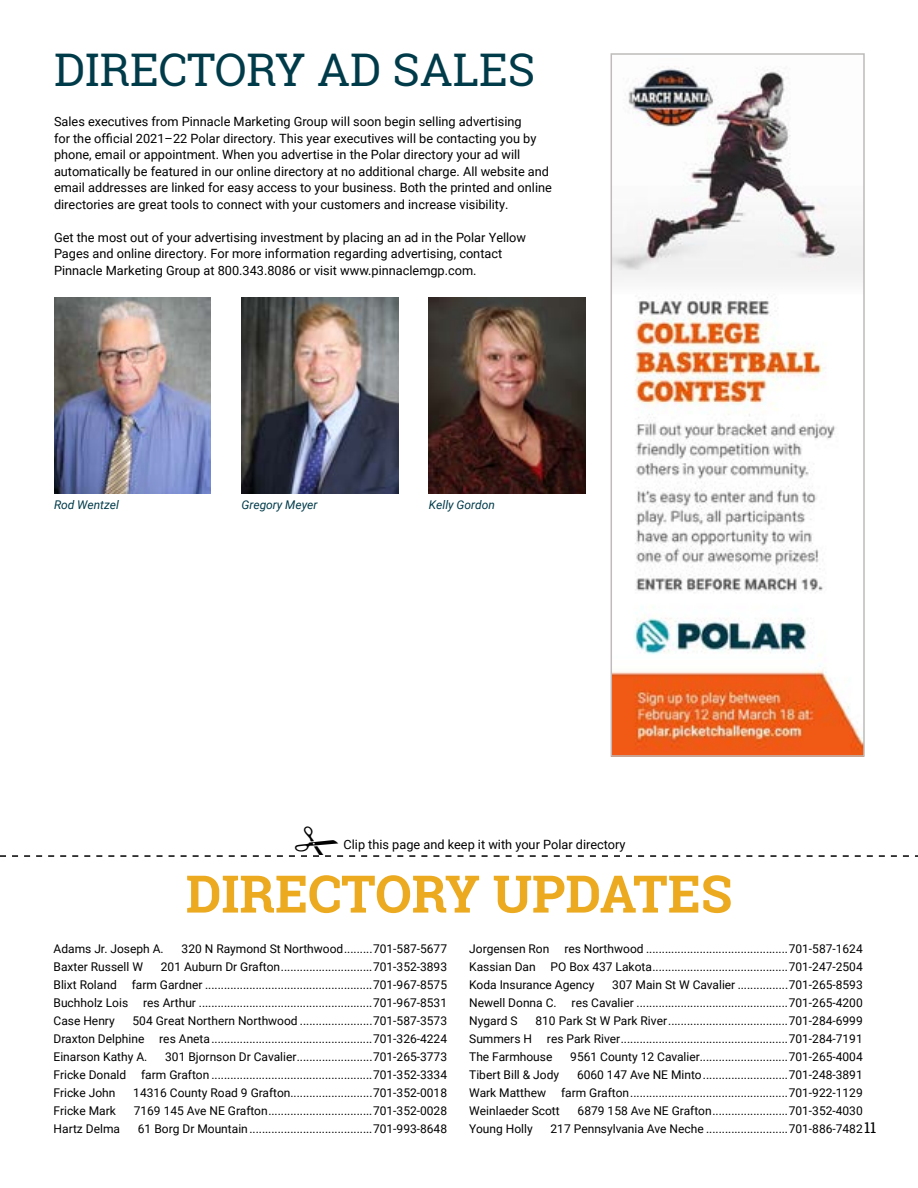
<style>
.page{position:relative;width:918px;height:1188px;background:#fff}
.page>*{position:absolute;margin:0;border:0;box-sizing:border-box;transform-origin:0 0}
.t1{font:700 51.75px "Roboto Slab";color:#ecaa21}
.t2{font:45px "Roboto Slab";color:#003b4a}
.t3{font:15px "Roboto Slab";color:#000}
.t4{font:12.75px/16.5px "Roboto";color:#000}
.t5{font:12px/18px "Roboto";color:#000;text-align:justify}
.t6{font:italic 12px "Roboto";color:#003b4a}
</style>
<div class="page">
<img style="left:54px;top:297px;width:157px;height:197px">
<img style="left:241px;top:297px;width:157px;height:197px">
<img style="left:429px;top:297px;width:156px;height:197px">
<img style="left:614px;top:66px;width:248px;height:688px">
<div style="left:611px;top:53px;width:254px;height:704px;border:2px solid #bebbba"></div>
<svg style="left:0;top:855px;width:918px;height:2px"></svg>
<h2 class="t2" style="left:54px;top:39px;width:483px">DIRECTORY AD SALES</h2>
<p class="t4" style="left:54px;top:113px;width:499px">Sales executives from Pinnacle Marketing Group will soon begin selling advertising<br>for the official 2021–22 Polar directory. This year executives will be contacting you by phone, email or appointment. When you advertise in the Polar directory your ad will automatically be featured in our online directory at no additional charge. All website and email addresses are linked for easy access to your business. Both the printed and online directories are great tools to connect with your customers and increase visibility.</p>
<p class="t4" style="left:54px;top:228px;width:474px">Get the most out of your advertising investment by placing an ad in the Polar Yellow<br>Pages and online directory. For more information regarding advertising, contact<br>Pinnacle Marketing Group at 800.343.8086 or visit www.pinnaclemgp.com.</p>
<p class="t6" style="left:54px;top:496px;width:67px">Rod Wentzel</p>
<p class="t6" style="left:241px;top:496px;width:78px">Gregory Meyer</p>
<p class="t6" style="left:429px;top:496px;width:68px">Kelly Gordon</p>
<p class="t4" style="left:344px;top:836px;width:283px">Clip this page and keep it with your Polar directory</p>
<h1 class="t1" style="left:186px;top:858px;width:548px">DIRECTORY UPDATES</h1>
<p class="t5" style="left:54px;top:939px;width:112px">Adams Jr. Joseph A.</p>
<p class="t5" style="left:182px;top:939px;width:267px">320 N Raymond St Northwood.........701-587-5677</p>
<p class="t5" style="left:54px;top:957px;width:91px">Baxter Russell W</p>
<p class="t5" style="left:54px;top:957px;width:395px;text-indent:107px">201 Auburn Dr Grafton.............................701-352-3893<br>Blixt Roland farm Gardner .....................................................701-967-8575<br>Buchholz Lois res Arthur .......................................................701-967-8531<br>Case Henry</p>
<p class="t5" style="left:54px;top:1011px;width:395px;text-indent:79px">504 Great Northern Northwood .......................701-587-3573<br>Draxton Delphine res Aneta...................................................701-326-4224<br>Einarson Kathy A.</p>
<p class="t5" style="left:54px;top:1047px;width:395px;text-indent:112px">301 Bjornson Dr Cavalier........................701-265-3773<br>Fricke Donald farm Grafton ...................................................701-352-3334<br>Fricke John</p>
<p class="t5" style="left:133px;top:1083px;width:315px">14316 County Road 9 Grafton..........................701-352-0018</p>
<p class="t5" style="left:54px;top:1101px;width:64px">Fricke Mark</p>
<p class="t5" style="left:134px;top:1101px;width:315px">7169 145 Ave NE Grafton.................................701-352-0028</p>
<p class="t5" style="left:54px;top:1119px;width:68px">Hartz Delma</p>
<p class="t5" style="left:138px;top:1119px;width:311px">61 Borg Dr Mountain.......................................701-993-8648</p>
<p class="t5" style="left:469px;top:939px;width:395px">Jorgensen Ron res Northwood .............................................701-587-1624<br>Kassian Dan PO Box 437 Lakota...........................................701-247-2504<br>Koda Insurance Agency</p>
<p class="t5" style="left:469px;top:975px;width:395px;text-indent:143px">307 Main St W Cavalier ................701-265-8593<br>Newell Donna C. res Cavalier ................................................701-265-4200<br>Nygard S</p>
<p class="t5" style="left:469px;top:1011px;width:395px;text-indent:66px">810 Park St W Park River......................................701-284-6999<br>Summers H res Park River.....................................................701-284-7191<br>The Farmhouse</p>
<p class="t5" style="left:570px;top:1047px;width:294px">9561 County 12 Cavalier............................701-265-4004</p>
<p class="t5" style="left:469px;top:1065px;width:91px">Tibert Bill &amp; Jody</p>
<p class="t5" style="left:469px;top:1065px;width:395px;text-indent:108px">6060 147 Ave NE Minto...........................701-248-3891<br>Wark Matthew farm Grafton..................................................701-922-1129<br>Weinlaeder Scott</p>
<p class="t5" style="left:578px;top:1101px;width:287px">6879 158 Ave NE Grafton........................701-352-4030</p>
<p class="t3" style="left:864px;top:1117px;width:14px">11</p>
<p class="t5" style="left:469px;top:1119px;width:65px">Young Holly</p>
<p class="t5" style="left:551px;top:1119px;width:314px">217 Pennsylvania Ave Neche ..........................701-886-7482</p>
</div>
